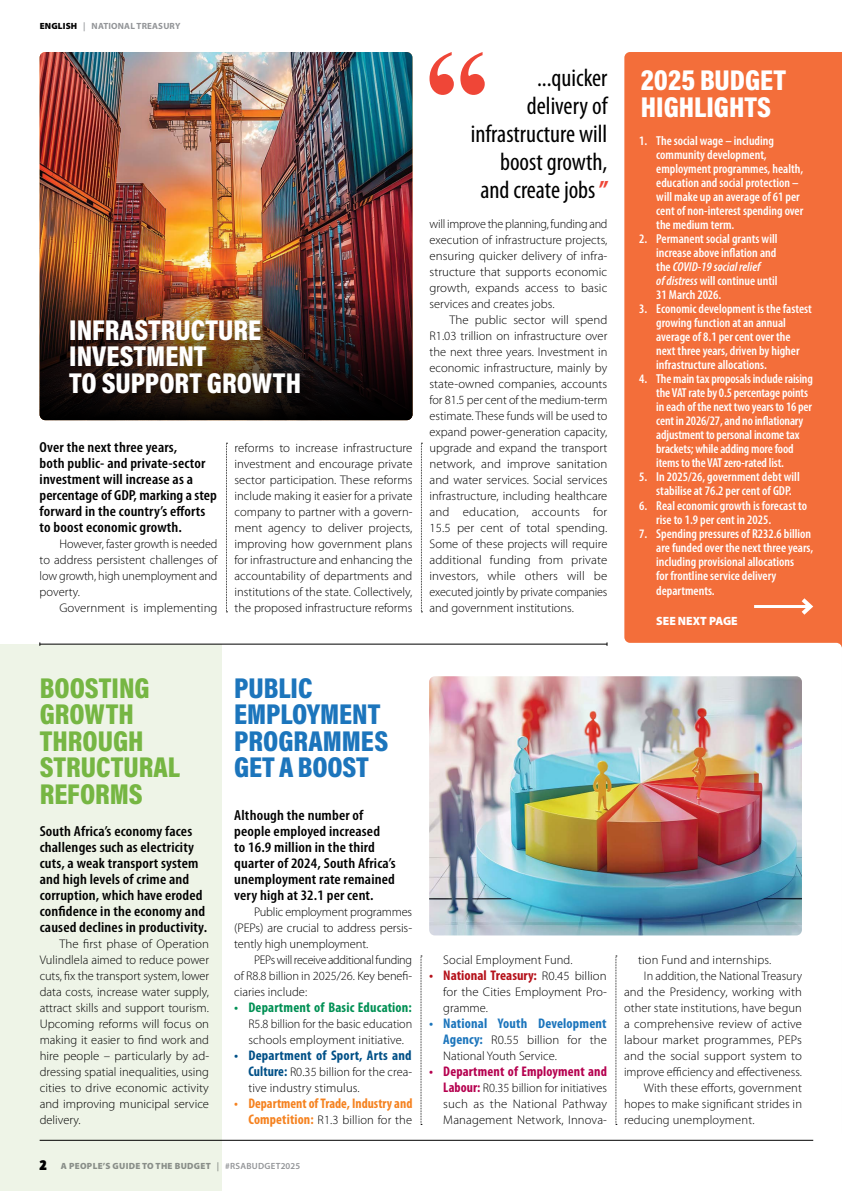
<style>
.page{position:relative;width:842px;height:1191px;background:#fff}
.page>*{position:absolute;margin:0;border:0;box-sizing:border-box;transform-origin:0 0}
.t1{font:29px/26.5px "Acumin Variable Concept";color:#fff}
.t2{font:29px/26.5px "Acumin Variable Concept";color:#76b643}
.t3{font:29px/26.5px "Acumin Variable Concept";letter-spacing:-.005em;color:#1c75bc}
.t4{font:condensed 25px/28px "Myriad Pro";color:#000;text-align:right}
.t5{font:600 condensed 14.6px/16px "Myriad Pro";letter-spacing:.01em;color:#000;scale:1.09 1}
.t6{font:700 condensed 14px "Myriad Pro";color:#f58220}
.t7{font:700 condensed 14px "Myriad Pro";color:#b5121b}
.t8{font:700 condensed 14px "Myriad Pro";letter-spacing:.01em;color:#009054}
.t9{font:700 condensed 14px "Myriad Pro";letter-spacing:.015em;color:#005087}
.t10{font:700 condensed 14px "Myriad Pro";letter-spacing:.01em;color:#b5004f}
.t11{font:700 condensed 14px "Myriad Pro";letter-spacing:.01em;color:#1c75bc}
.t12{font:600 condensed 13px/14px "Myriad Pro";color:#fff}
.t13{font:300 12.5px/16px "Myriad Pro";color:#000;text-align:justify}
.t14{font:900 12px "Myriad Pro";color:#fff}
.t15{font:900 9px "Myriad Pro";letter-spacing:.03em;color:#939598}
.t16{font:700 9px "Myriad Pro";letter-spacing:.02em;color:#939598}
.s1{font-weight:900;color:#000}
.s2{font-weight:600}
.s3{font-weight:900;color:#ef4637}
.s4{font-style:italic}
.s5{font-weight:700;font-stretch:condensed;font-size:14px;color:#005087}
.s6{font-weight:700;font-stretch:condensed;font-size:14px;color:#f58220}
.s7{font-family:"Fat Frank";font-weight:800;font-size:14px;color:#000}
.s8{font-weight:300;font-stretch:normal;font-size:12.5px;color:#000}
.s9{font-weight:700;font-stretch:condensed;font-size:14px;color:#1c75bc}
.s10{font-weight:700;font-stretch:condensed;font-size:14px;color:#b5004f}
</style>
<div class="page">
<div style="left:624px;top:52px;width:218px;height:624px;background:#f36e3a"></div>
<div style="left:0;top:644px;width:221px;height:547px;background:#eef4e7"></div>
<svg style="left:421px;top:955px;width:1px;height:170px"></svg>
<svg style="left:615px;top:955px;width:2px;height:170px"></svg>
<svg style="left:226px;top:443px;width:1px;height:169px"></svg>
<svg style="left:421px;top:443px;width:1px;height:169px"></svg>
<hr style="left:40px;top:644px;width:567px;height:1px;background:#000">
<hr style="left:40px;top:1140px;width:773px;height:1px;background:#000">
<hr style="left:754px;top:605px;width:56px;height:3px;background:#fff">
<svg style="left:801px;top:598px;width:13px;height:17px"></svg>
<img style="left:40px;top:52px;width:372px;height:368px">
<img style="left:40px;top:289px;width:372px;height:131px;border-radius:6px">
<div style="left:67px;top:317px;width:246px;height:89px;background:#000;opacity:.33"></div>
<img style="left:429px;top:676px;width:373px;height:259px">
<svg style="left:429px;top:52px;width:56px;height:43px"></svg>
<p class="t16" style="left:40px;top:20px;width:142px"><span class="s1">ENGLISH</span> <span class="s2">|</span> NATIONAL TREASURY</p>
<h1 class="t1" style="left:69px;top:315px;width:233px">INFRASTRUCTURE<br>INVESTMENT<br>TO SUPPORT GROWTH</h1>
<p class="t5" style="left:40px;top:439px;width:164px">Over the next three years,<br>both public- and private-sector investment will increase as a percentage of GDP, marking a step forward in the country’s efforts to boost economic growth.</p>
<p class="t13" style="left:40px;top:536px;width:179px;text-indent:20px">However, faster growth is needed to address persistent challenges of low growth, high unemployment and poverty.</p>
<p class="t13" style="left:59px;top:600px;width:160px">Government is implementing</p>
<p class="t13" style="left:235px;top:440px;width:180px">reforms to increase infrastructure investment and encourage private sector participation. These reforms include making it easier for a private company to partner with a govern&shy;ment agency to deliver projects, improving how government plans for infrastructure and enhancing the accountability of departments and institutions of the state. Collectively, the proposed infrastructure reforms</p>
<h2 class="t4" style="left:471px;top:64px;width:139px">...quicker delivery of infrastructure will boost growth, and create jobs <span class="s3">”</span></h2>
<p class="t13" style="left:429px;top:216px;width:179px">will improve the planning, funding and execution of infrastructure projects, ensuring quicker delivery of infra&shy;structure that supports economic growth, expands access to basic services and creates jobs.</p>
<p class="t13" style="left:429px;top:312px;width:179px;text-indent:20px">The public sector will spend R1.03 trillion on infrastructure over the next three years. Investment in economic infrastructure, mainly by state-owned companies, accounts for 81.5 per cent of the medium-term estimate. These funds will be used to expand power-generation capacity, upgrade and expand the transport network, and improve sanitation and water services. Social services infrastructure, including healthcare and education, accounts for 15.5 per cent of total spending.<br>Some of these projects will require additional funding from private investors, while others will be executed jointly by private companies and government institutions.</p>
<h1 class="t1" style="left:641px;top:66px;width:147px">2025 BUDGET<br>HIGHLIGHTS</h1>
<p class="t12" style="left:656px;top:134px;width:149px;text-indent:-17px">1. The social wage – including community development, employment programmes, health, education and social protection – will make up an average of 61 per cent of non-interest spending over the medium term.</p>
<p class="t12" style="left:656px;top:232px;width:123px;text-indent:-17px">2. Permanent social grants will increase above inflation and the <span class="s4">COVID-19 social relief<br>of distress</span> will continue until<br>31 March 2026.</p>
<p class="t12" style="left:656px;top:302px;width:157px;text-indent:-17px">3. Economic development is the fastest growing function at an annual average of 8.1 per cent over the next three years, driven by higher infrastructure allocations.</p>
<p class="t12" style="left:656px;top:372px;width:158px;text-indent:-17px">4. The main tax proposals include raising the VAT rate by 0.5 percentage points in each of the next two years to 16 per cent in 2026/27, and no inflationary adjustment to personal income tax brackets; while adding more food items to the VAT zero-rated list.</p>
<p class="t12" style="left:656px;top:470px;width:145px;text-indent:-17px">5. In 2025/26, government debt will stabilise at 76.2 per cent of GDP.</p>
<p class="t12" style="left:656px;top:498px;width:152px;text-indent:-17px">6. Real economic growth is forecast to rise to 1.9 per cent in 2025.</p>
<p class="t12" style="left:656px;top:526px;width:158px;line-height:14.3px;text-indent:-17px">7. Spending pressures of R232.6 billion are funded over the next three years, including provisional allocations<br>for frontline service delivery departments.</p>
<p class="t14" style="left:656px;top:612px;width:83px">SEE NEXT PAGE</p>
<h1 class="t2" style="left:40px;top:673px;width:142px">BOOSTING<br>GROWTH<br>THROUGH<br>STRUCTURAL<br>REFORMS</h1>
<p class="t5" style="left:40px;top:823px;width:155px">South Africa’s economy faces challenges such as electricity cuts, a weak transport system and high levels of crime and corruption, which have eroded confidence in the economy and caused declines in productivity.</p>
<p class="t13" style="left:40px;top:936px;width:171px;text-indent:20px">The first phase of Operation Vulindlela aimed to reduce power cuts, fix the transport system, lower data costs, increase water supply, attract skills and support tourism.<br>Upcoming reforms will focus on making it easier to find work and hire people – particularly by ad&shy;dressing spatial inequalities, using cities to drive economic activity and improving municipal service delivery.</p>
<h1 class="t3" style="left:234px;top:673px;width:156px">PUBLIC<br>EMPLOYMENT<br>PROGRAMMES<br>GET A BOOST</h1>
<p class="t5" style="left:234px;top:807px;width:150px">Although the number of people employed increased<br>to 16.9 million in the third quarter of 2024, South Africa’s unemployment rate remained very high at 32.1 per cent.</p>
<p class="t13" style="left:234px;top:904px;width:179px;text-indent:20px">Public employment programmes (PEPs) are crucial to address persis&shy;tently high unemployment.</p>
<p class="t13" style="left:234px;top:952px;width:179px;text-indent:20px">PEPs will receive additional funding of R8.8 billion in 2025/26. Key benefi&shy;ciaries include:</p>
<p class="t8" style="left:234px;top:999px;width:179px">• Department of Basic Education:</p>
<p class="t13" style="left:248px;top:1016px;width:165px">R5.8 billion for the basic education schools employment initiative.</p>
<p class="t9" style="left:234px;top:1047px;width:179px">• Department of Sport, Arts and</p>
<p class="t13" style="left:248px;top:1064px;width:165px"><span class="s5">Culture:</span> R0.35 billion for the crea&shy;tive industry stimulus.</p>
<p class="t6" style="left:234px;top:1095px;width:180px">• Department of Trade, Industry and</p>
<p class="t13" style="left:248px;top:1112px;width:165px"><span class="s6">Competition:</span> R1.3 billion for the</p>
<p class="t15" style="left:40px;top:1160px;width:262px"><span class="s7">2</span> A PEOPLE’S GUIDE TO THE BUDGET <span class="s2">| #RSABUDGET2025</span></p>
<p class="t13" style="left:443px;top:952px;width:131px">Social Employment Fund.</p>
<p class="t7" style="left:429px;top:967px;width:179px">• National Treasury: <span class="s8">R0.45 billion</span></p>
<p class="t13" style="left:443px;top:984px;width:165px">for the Cities Employment Pro&shy;gramme.</p>
<p class="t11" style="left:429px;top:1015px;width:179px">• National Youth Development</p>
<p class="t13" style="left:443px;top:1032px;width:165px"><span class="s9">Agency:</span> R0.55 billion for the<br>National Youth Service.</p>
<p class="t10" style="left:429px;top:1063px;width:179px">• Department of Employment and</p>
<p class="t13" style="left:443px;top:1080px;width:165px"><span class="s10">Labour:</span> R0.35 billion for initiatives such as the National Pathway Management Network, Innova-</p>
<p class="t13" style="left:638px;top:952px;width:134px">tion Fund and internships.</p>
<p class="t13" style="left:644px;top:968px;width:160px">In addition, the National Treasury</p>
<p class="t13" style="left:624px;top:984px;width:179px">and the Presidency, working with</p>
<p class="t13" style="left:624px;top:1000px;width:179px">other state institutions, have begun</p>
<p class="t13" style="left:624px;top:1016px;width:179px">a comprehensive review of active</p>
<p class="t13" style="left:624px;top:1032px;width:179px">labour market programmes, PEPs</p>
<p class="t13" style="left:624px;top:1048px;width:179px">and the social support system to</p>
<p class="t13" style="left:624px;top:1064px;width:179px">improve efficiency and effectiveness.</p>
<p class="t13" style="left:644px;top:1080px;width:160px">With these efforts, government</p>
<p class="t13" style="left:624px;top:1096px;width:179px">hopes to make significant strides in</p>
<p class="t13" style="left:624px;top:1112px;width:132px">reducing unemployment.</p>
</div>
